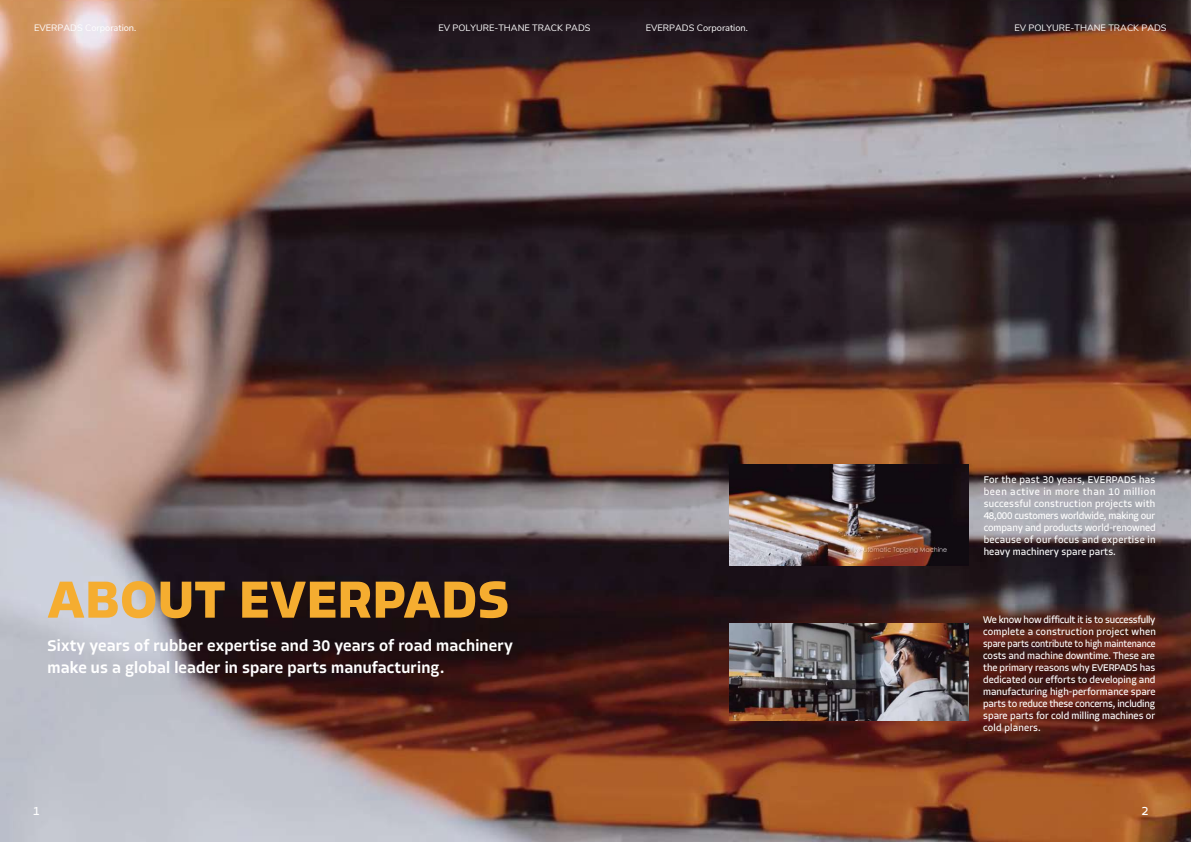
<style>
.page{position:relative;width:1191px;height:842px;background:#fff}
.page>*{position:absolute;margin:0;border:0;box-sizing:border-box;transform-origin:0 0}
.t1{font:700 53.9px "Allotrope";letter-spacing:.02em;color:#f5ad30}
.t2{font:500 16px/22px "Allotrope";letter-spacing:.015em;color:#fff}
.t3{font:12px "Allotrope";color:#fff}
.t4{font:10px/12px "Allotrope";letter-spacing:.015em;color:#fff;text-align:justify}
.t5{font:9.2px "Nunito Sans";color:#fff}
</style>
<div class="page">
<img style="left:0;top:0;width:1191px;height:842px">
<img style="left:730px;top:464px;width:238px;height:102px">
<img style="left:730px;top:624px;width:238px;height:97px">
<p class="t5" style="left:34px;top:21px;width:104px">EVERPADS Corporation.</p>
<p class="t5" style="left:438px;top:21px;width:154px">EV POLYURE-THANE TRACK PADS</p>
<p class="t5" style="left:645px;top:21px;width:104px">EVERPADS Corporation.</p>
<p class="t5" style="left:1014px;top:21px;width:154px">EV POLYURE-THANE TRACK PADS</p>
<h1 class="t1" style="left:47px;top:563px;width:463px">ABOUT EVERPADS</h1>
<h2 class="t2" style="left:48px;top:634px;width:467px">Sixty years of rubber expertise and 30 years of road machinery make us a global leader in spare parts manufacturing.</h2>
<p class="t4" style="left:983px;top:474px;width:174px">For the past 30 years, EVERPADS has been active in more than 10 million successful construction projects with 48,000 customers worldwide, making our company and products world-renowned because of our focus and expertise in heavy machinery spare parts.</p>
<p class="t4" style="left:983px;top:614px;width:174px">We know how difficult it is to successfully complete a construction project when spare parts contribute to high maintenance costs and machine downtime. These are the primary reasons why EVERPADS has dedicated our efforts to developing and manufacturing high-performance spare parts to reduce these concerns, including spare parts for cold milling machines or cold planers.</p>
<p class="t3" style="left:33px;top:803px;width:8px">1</p>
<p class="t3" style="left:1141px;top:803px;width:8px">2</p>
</div>
